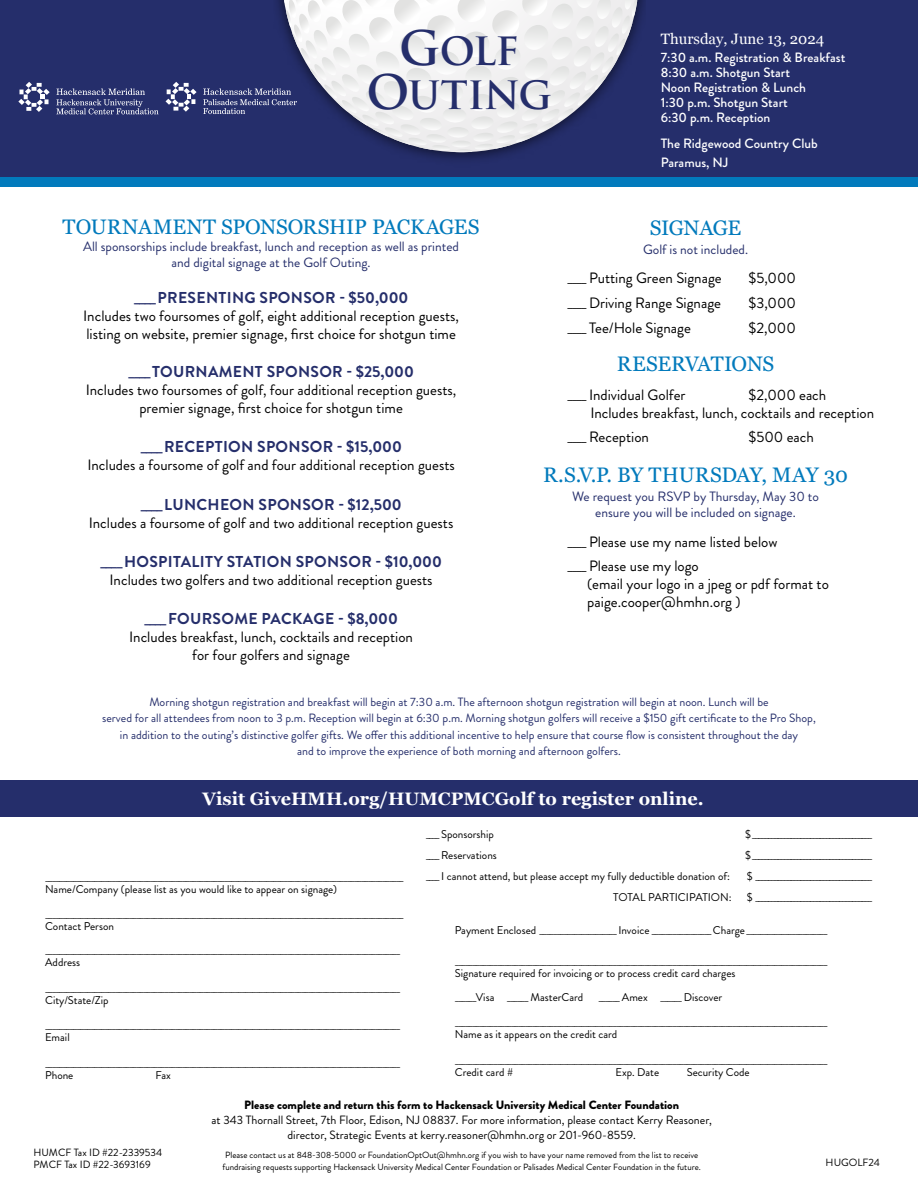
<style>
.page{position:relative;width:918px;height:1188px;background:#fff}
.page>*{position:absolute;margin:0;border:0;box-sizing:border-box;transform-origin:0 0}
.t1{font:700 37.95px "Trajan Pro";letter-spacing:-.01em;color:#252e6b}
.t2{font:21px "Georgia";letter-spacing:-.015em;color:#027abc}
.t3{font:700 18px "Georgia";color:#fff}
.t4{font:700 15.75px "Brandon Grotesque";letter-spacing:.02em;color:#252e6b}
.t5{font:15px/18px "Brandon Grotesque";color:#000}
.t6{font:15px "Georgia";color:#fff}
.t7{font:13.5px/16.5px "Brandon Grotesque";color:#252e6b;text-align:center}
.t8{font:500 13.5px/15px "Brandon Grotesque";color:#fff}
.t9{font:700 12.45px "Trajan Pro";color:#fff}
.t10{font:12px/16.5px "Brandon Grotesque";color:#252e6b;text-align:center}
.t11{font:12px/15px "Brandon Grotesque";color:#000;text-align:center}
.t12{font:900 12px "Brandon Grotesque";color:#000}
.t13{font:11.25px/12px "Brandon Grotesque";color:#000}
.t14{font:10.5px/12px "Brandon Grotesque";color:#000}
.t15{font:9px/12px "Brandon Grotesque";color:#000;text-align:center}
.s1{font-size:46.35px}
</style>
<div class="page">
<div style="left:0;top:0;width:918px;height:178px;background:#252e6b"></div>
<div style="left:0;top:177px;width:918px;height:10px;background:#027abc"></div>
<div style="left:0;top:781px;width:918px;height:36px;background:#252e6b"></div>
<svg style="left:411px;top:152px;width:101px;height:7px"></svg>
<svg style="left:56px;top:88px;width:103px;height:26px"></svg>
<svg style="left:18px;top:82px;width:32px;height:30px"></svg>
<svg style="left:203px;top:0;width:434px;height:152px"></svg>
<svg style="left:166px;top:82px;width:31px;height:30px"></svg>
<h1 class="t1" style="left:399px;top:27px;width:121px"><span class="s1">G</span>OLF</h1>
<h1 class="t1" style="left:366px;top:72px;width:187px"><span class="s1">O</span>UTING</h1>
<h3 class="t6" style="left:661px;top:28px;width:165px">Thursday, June 13, 2024</h3>
<p class="t8" style="left:661px;top:50px;width:186px">7:30 a.m. Registration &amp; Breakfast<br>8:30 a.m. Shotgun Start<br>Noon Registration &amp; Lunch<br>1:30 p.m. Shotgun Start<br>6:30 p.m. Reception</p>
<p class="t8" style="left:661px;top:134px;width:158px;line-height:19.5px">The Ridgewood Country Club<br>Paramus, NJ</p>
<p class="t9" style="left:702px;top:50px;width:28px">11 a</p>
<h2 class="t2" style="left:63px;top:212px;width:418px">TOURNAMENT SPONSORSHIP PACKAGES</h2>
<p class="t7" style="left:83px;top:238px;width:378px">All sponsorships include breakfast, lunch and reception as well as printed and digital signage at the Golf Outing.</p>
<h3 class="t4" style="left:134px;top:287px;width:276px">____ PRESENTING SPONSOR - $50,000</h3>
<h3 class="t5" style="left:83px;top:307px;width:377px">Includes two foursomes of golf, eight additional reception guests, listing on website, premier signage, first choice for shotgun time</h3>
<h3 class="t4" style="left:128px;top:361px;width:287px">____ TOURNAMENT SPONSOR - $25,000</h3>
<h3 class="t5" style="left:86px;top:381px;width:372px;text-align:center">Includes two foursomes of golf, four additional reception guests, premier signage, first choice for shotgun time</h3>
<h3 class="t4" style="left:140px;top:436px;width:263px">____ RECEPTION SPONSOR - $15,000</h3>
<h3 class="t5" style="left:87px;top:456px;width:369px">Includes a foursome of golf and four additional reception guests</h3>
<h3 class="t4" style="left:140px;top:493px;width:263px">____ LUNCHEON SPONSOR - $12,500</h3>
<h3 class="t5" style="left:89px;top:514px;width:366px">Includes a foursome of golf and two additional reception guests</h3>
<h3 class="t4" style="left:100px;top:551px;width:343px">____ HOSPITALITY STATION SPONSOR - $10,000</h3>
<h3 class="t5" style="left:110px;top:571px;width:325px">Includes two golfers and two additional reception guests</h3>
<h3 class="t4" style="left:144px;top:608px;width:255px">____ FOURSOME PACKAGE - $8,000</h3>
<h3 class="t5" style="left:129px;top:628px;width:285px;text-align:center">Includes breakfast, lunch, cocktails and reception for four golfers and signage</h3>
<h2 class="t2" style="left:650px;top:212px;width:93px">SIGNAGE</h2>
<p class="t7" style="left:643px;top:241px;width:107px">Golf is not included.</p>
<h3 class="t5" style="left:567px;top:269px;width:156px">____ Putting Green Signage</h3>
<h3 class="t5" style="left:749px;top:269px;width:49px">$5,000</h3>
<h3 class="t5" style="left:567px;top:294px;width:156px">____ Driving Range Signage</h3>
<h3 class="t5" style="left:749px;top:294px;width:49px">$3,000</h3>
<h3 class="t5" style="left:567px;top:319px;width:125px">____ Tee/Hole Signage</h3>
<h3 class="t5" style="left:749px;top:319px;width:49px">$2,000</h3>
<h2 class="t2" style="left:617px;top:348px;width:159px">RESERVATIONS</h2>
<h3 class="t5" style="left:590px;top:386px;width:285px;text-indent:158px">$2,000 each<br>Includes breakfast, lunch, cocktails and reception</h3>
<h3 class="t5" style="left:567px;top:429px;width:84px">____ Reception</h3>
<h3 class="t5" style="left:749px;top:429px;width:67px">$500 each</h3>
<h3 class="t5" style="left:567px;top:386px;width:120px">____ Individual Golfer</h3>
<h2 class="t2" style="left:543px;top:459px;width:306px">R.S.V.P. BY THURSDAY, MAY 30</h2>
<p class="t7" style="left:572px;top:488px;width:248px">We request you RSVP by Thursday, May 30 to ensure you will be included on signage.</p>
<h3 class="t5" style="left:567px;top:529px;width:212px;line-height:24.8px">____ Please use my name listed below ____ Please use my logo</h3>
<h3 class="t5" style="left:587px;top:575px;width:243px">(email your logo in a jpeg or pdf format to paige.cooper@hmhn.org )</h3>
<p class="t10" style="left:102px;top:693px;width:715px">Morning shotgun registration and breakfast will begin at 7:30 a.m. The afternoon shotgun registration will begin at noon. Lunch will be<br>served for all attendees from noon to 3 p.m. Reception will begin at 6:30 p.m. Morning shotgun golfers will receive a $150 gift certificate to the Pro Shop, in addition to the outing’s distinctive golfer gifts. We offer this additional incentive to help ensure that course flow is consistent throughout the day<br>and to improve the experience of both morning and afternoon golfers.</p>
<h3 class="t3" style="left:202px;top:785px;width:503px">Visit GiveHMH.org/HUMCPMCGolf to register online.</h3>
<p class="t13" style="left:45px;top:871px;width:360px">______________________________________________________________________________________________________<br>Name/Company (please list as you would like to appear on signage)</p>
<p class="t13" style="left:45px;top:908px;width:360px">______________________________________________________________________________________________________<br>Contact Person</p>
<p class="t13" style="left:45px;top:944px;width:357px">_____________________________________________________________________________________________________<br>Address</p>
<p class="t13" style="left:45px;top:982px;width:357px">_____________________________________________________________________________________________________<br>City/State/Zip</p>
<p class="t13" style="left:45px;top:1019px;width:357px">_____________________________________________________________________________________________________<br>Email</p>
<p class="t13" style="left:45px;top:1057px;width:357px">_____________________________________________________________________________________________________<br>Phone</p>
<p class="t13" style="left:156px;top:1069px;width:17px">Fax</p>
<p class="t13" style="left:426px;top:828px;width:70px">____ Sponsorship</p>
<p class="t13" style="left:745px;top:828px;width:129px">$_____________________________________</p>
<p class="t13" style="left:426px;top:849px;width:73px">____ Reservations</p>
<p class="t13" style="left:745px;top:849px;width:129px">$_____________________________________</p>
<p class="t13" style="left:426px;top:870px;width:306px">____ I cannot attend, but please accept my fully deductible donation of:</p>
<p class="t13" style="left:747px;top:870px;width:127px">$ ____________________________________</p>
<p class="t13" style="left:613px;top:891px;width:120px">TOTAL PARTICIPATION:</p>
<p class="t13" style="left:747px;top:891px;width:127px">$ ____________________________________</p>
<p class="t13" style="left:455px;top:924px;width:374px">Payment Enclosed ______________________ Invoice _________________ Charge _______________________</p>
<p class="t13" style="left:455px;top:955px;width:374px">__________________________________________________________________________________________________________<br>Signature required for invoicing or to process credit card charges</p>
<p class="t13" style="left:455px;top:991px;width:130px">______Visa ______ MasterCard</p>
<p class="t13" style="left:598px;top:991px;width:126px">______ Amex ______ Discover</p>
<p class="t13" style="left:455px;top:1016px;width:374px">__________________________________________________________________________________________________________<br>Name as it appears on the credit card</p>
<p class="t13" style="left:455px;top:1054px;width:374px">__________________________________________________________________________________________________________<br>Credit card #</p>
<p class="t13" style="left:616px;top:1066px;width:45px">Exp. Date</p>
<p class="t13" style="left:687px;top:1066px;width:65px">Security Code</p>
<p class="t14" style="left:33px;top:1147px;width:130px">HUMCF Tax ID #22-2339534<br>PMCF Tax ID #22-3693169</p>
<p class="t12" style="left:244px;top:1097px;width:436px">Please complete and return this form to Hackensack University Medical Center Foundation</p>
<p class="t11" style="left:212px;top:1113px;width:502px">at 343 Thornall Street, 7th Floor, Edison, NJ 08837. For more information, please contact Kerry Reasoner, director, Strategic Events at kerry.reasoner@hmhn.org or 201-960-8559.</p>
<p class="t15" style="left:223px;top:1149px;width:480px">Please contact us at 848-308-5000 or FoundationOptOut@hmhn.org if you wish to have your name removed from the list to receive fundraising requests supporting Hackensack University Medical Center Foundation or Palisades Medical Center Foundation in the future.</p>
<p class="t14" style="left:826px;top:1156px;width:56px">HUGOLF24</p>
</div>
